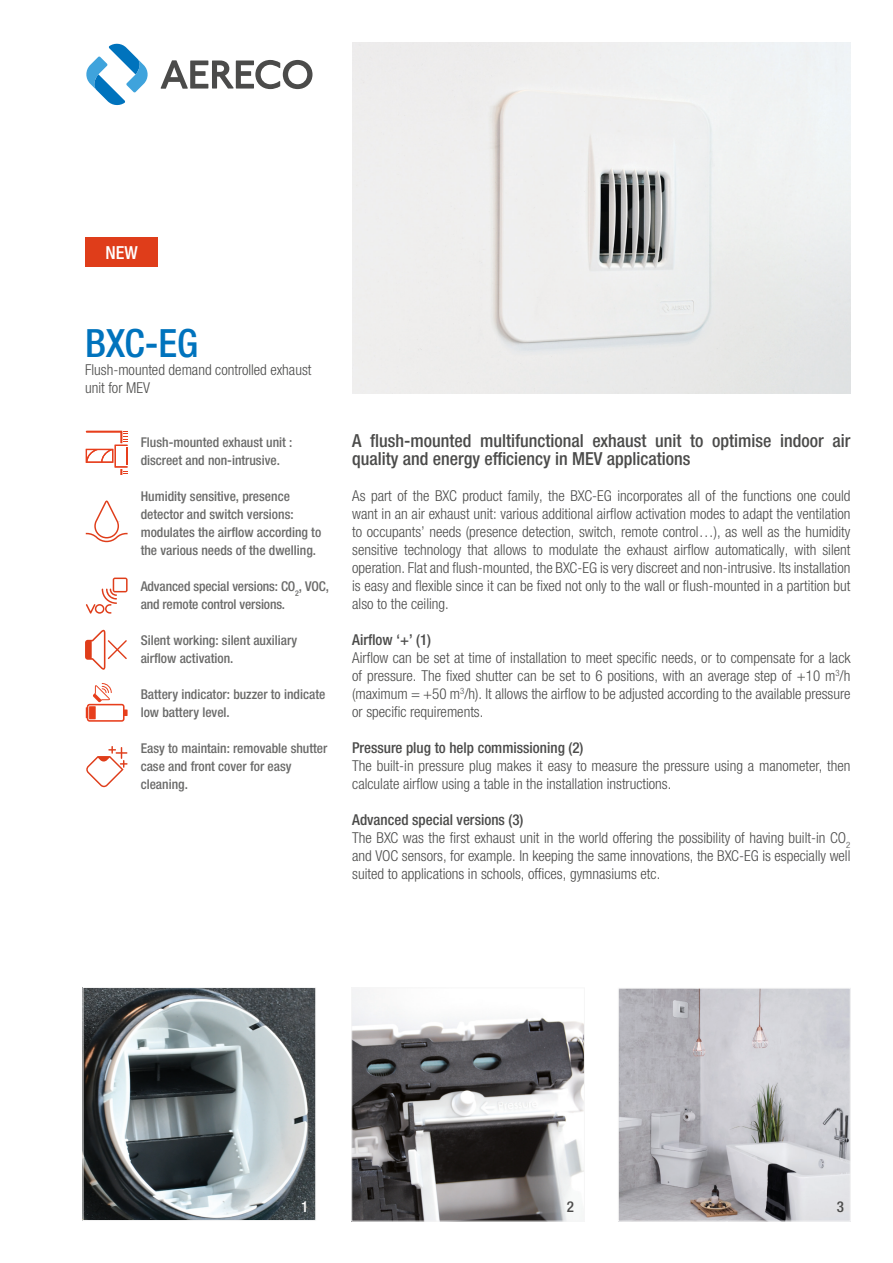
<style>
.page{position:relative;width:893px;height:1263px;background:#fff}
.page>*{position:absolute;margin:0;border:0;box-sizing:border-box;transform-origin:0 0}
.Text{font:500 condensed 39px "Helvetica Neue LTW1 G";color:#0073bd}
.Text-2{font:500 condensed 18px/18px "Helvetica Neue LTW1 G";color:#4b4b4a}
.No-grid-aligned{font:500 condensed 18px "Helvetica Neue LTW1 G";color:#fff}
.Text-3{font:300 condensed 15px/18px "Helvetica Neue LTW1 G";color:#4b4b4a;text-align:justify}
.Text-4{font:500 condensed 15px "Helvetica Neue LTW1 G";color:#4b4b4a}
.No-grid-aligned-2{font:500 condensed 15px "Helvetica Neue LTW1 G";color:#4b4b4a}
.No-grid-aligned-3{font:500 condensed 15px "Helvetica Neue LTW1 G";color:#fff}
.Keypoints_text{font:500 condensed 13.5px/18px "Helvetica Neue LTW1 G";color:#6a6a69}
</style>
<div class="page">
<img style="left:353px;top:989px;width:230px;height:230px">
<div style="left:351px;top:987px;width:234px;height:234px;border:1px solid #f6f6f6"></div>
<img style="left:620px;top:990px;width:229px;height:229px">
<div style="left:618px;top:988px;width:233px;height:233px;border:1px solid #f6f6f6"></div>
<svg style="left:161px;top:60px;width:151px;height:29px"></svg>
<svg style="left:86px;top:43px;width:62px;height:63px"></svg>
<svg style="left:86px;top:746px;width:42px;height:41px"></svg>
<svg style="left:86px;top:500px;width:42px;height:42px"></svg>
<svg style="left:86px;top:431px;width:42px;height:44px"></svg>
<svg style="left:85px;top:630px;width:42px;height:40px"></svg>
<svg style="left:86px;top:578px;width:42px;height:36px"></svg>
<div style="left:85px;top:237px;width:73px;height:30px;background:#df3d1a"></div>
<svg style="left:86px;top:683px;width:42px;height:39px"></svg>
<img style="left:85px;top:989px;width:229px;height:230px">
<div style="left:83px;top:987px;width:233px;height:234px;border:1px solid #f6f6f6"></div>
<img style="left:352px;top:43px;width:498px;height:350px">
<p class="No-grid-aligned" style="left:105px;top:241px;width:34px">NEW</p>
<p class="Text" style="left:85px;top:320px;width:115px">BXC-EG</p>
<p class="Text-3" style="left:85px;top:361px;width:228px">Flush-mounted demand controlled exhaust unit for MEV</p>
<p class="Keypoints_text" style="left:141px;top:433px;width:153px">Flush-mounted exhaust unit : discreet and non-intrusive.</p>
<p class="Keypoints_text" style="left:141px;top:487px;width:182px">Humidity sensitive, presence detector and switch versions: modulates the airflow according to the various needs of the dwelling.</p>
<p class="Keypoints_text" style="left:141px;top:577px;width:190px">Advanced special versions: CO<sub>2</sub>, VOC, and remote control versions.</p>
<p class="Keypoints_text" style="left:141px;top:631px;width:158px">Silent working: silent auxiliary airflow activation.</p>
<p class="Keypoints_text" style="left:141px;top:685px;width:186px">Battery indicator: buzzer to indicate low battery level.</p>
<p class="Keypoints_text" style="left:141px;top:739px;width:188px">Easy to maintain: removable shutter case and front cover for easy cleaning.</p>
<p class="Text-2" style="left:352px;top:432px;width:500px">A flush-mounted multifunctional exhaust unit to optimise indoor air quality and energy efficiency in MEV applications</p>
<p class="Text-3" style="left:352px;top:487px;width:500px">As part of the BXC product family, the BXC-EG incorporates all of the functions one could want in an air exhaust unit: various additional airflow activation modes to adapt the ventilation to occupants’ needs (presence detection, switch, remote control…), as well as the humidity sensitive technology that allows to modulate the exhaust airflow automatically, with silent operation. Flat and flush-mounted, the BXC-EG is very discreet and non-intrusive. Its installation is easy and flexible since it can be fixed not only to the wall or flush-mounted in a partition but also to the ceiling.</p>
<p class="Text-4" style="left:352px;top:631px;width:80px">Airflow ‘+’ (1)</p>
<p class="Text-3" style="left:352px;top:649px;width:500px">Airflow can be set at time of installation to meet specific needs, or to compensate for a lack of pressure. The fixed shutter can be set to 6 positions, with an average step of +10 m<sup>3</sup>/h (maximum = +50 m<sup>3</sup>/h). It allows the airflow to be adjusted according to the available pressure or specific requirements.</p>
<p class="Text-4" style="left:352px;top:739px;width:233px">Pressure plug to help commissioning (2)</p>
<p class="Text-3" style="left:352px;top:757px;width:500px">The built-in pressure plug makes it easy to measure the pressure using a manometer, then calculate airflow using a table in the installation instructions.</p>
<p class="Text-4" style="left:352px;top:811px;width:173px">Advanced special versions (3)</p>
<p class="Text-3" style="left:352px;top:829px;width:500px">The BXC was the first exhaust unit in the world offering the possibility of having built-in CO<sub>2 </sub>and VOC sensors, for example. In keeping the same innovations, the BXC-EG is especially well suited to applications in schools, offices, gymnasiums etc.</p>
<p class="No-grid-aligned-3" style="left:301px;top:1198px;width:9px">1</p>
<p class="No-grid-aligned-2" style="left:567px;top:1198px;width:9px">2</p>
<p class="No-grid-aligned-2" style="left:837px;top:1198px;width:9px">3</p>
</div>
